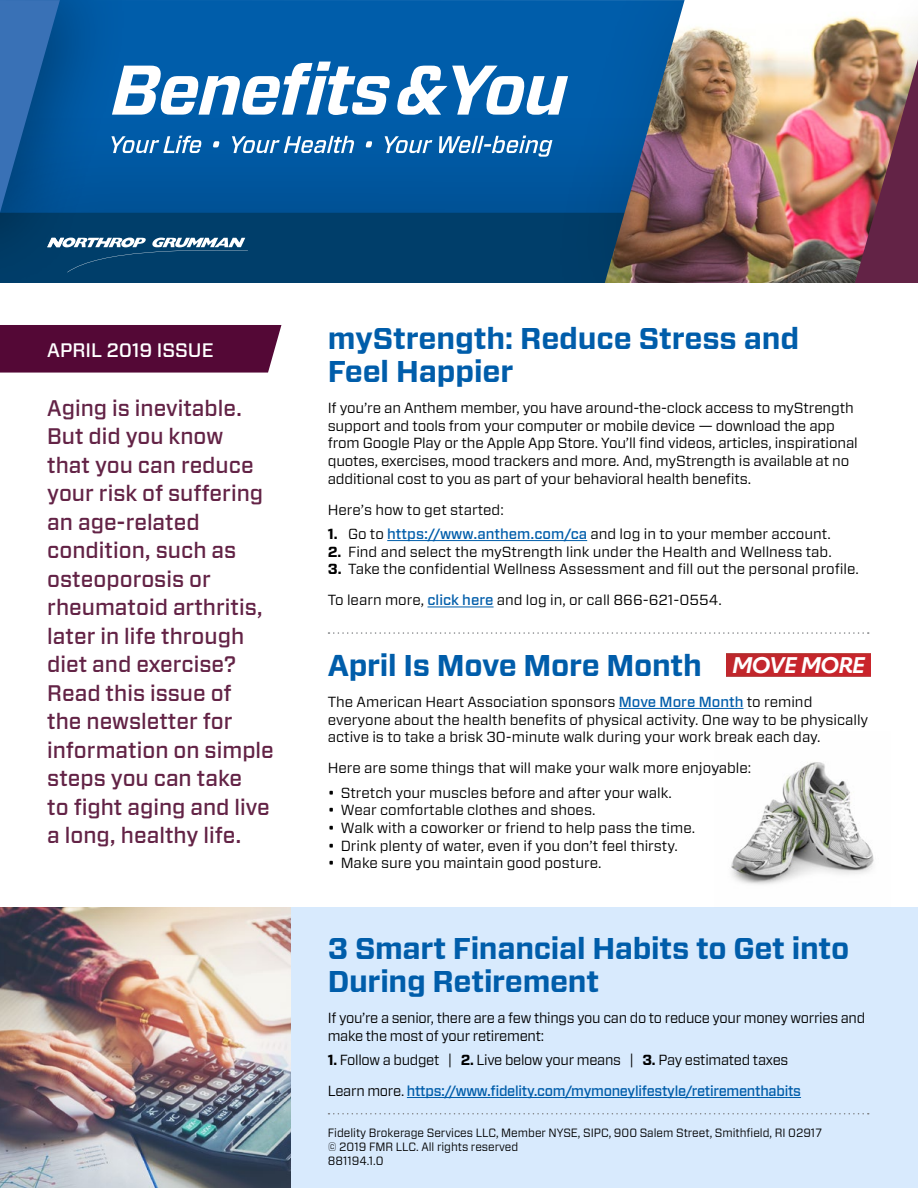
<style>
.page{position:relative;width:918px;height:1188px;background:#fff}
.page>*{position:absolute;margin:0;border:0;box-sizing:border-box;transform-origin:0 0}
.head_1{font:700 30px/33px "Forza";letter-spacing:-.01em;color:#005daa}
.body_copy{font:500 22.5px/28.5px "Forza";color:#632346}
.t1{font:italic 700 22.5px "Lub Dub";letter-spacing:-.03em;color:#fff}
.head_2{font:500 19.5px "Forza";color:#fff}
.body_copy-2{font:14.7px/17.7px "Forza";letter-spacing:-.01em;color:#000}
.indent_1{font:14.7px "Forza";color:#000}
.indent_1_first{font:14.7px "Forza";color:#000}
.body_copy-3{font:500 14.7px "Forza";letter-spacing:-.02em;color:#005daa}
.body_copy-4{font:12px/14.2px "Forza";color:#000;scale:.95 1}
.s1{font-weight:700}
.s2{font-weight:500;color:#005daa}
.s3{font-weight:400;color:#000}
</style>
<div class="page">
<div style="left:0;top:0;width:915px;height:223px;background:#005daa"></div>
<div style="left:0;top:106px;width:918px;height:284px;background:#0057a0"></div>
<div style="left:0;top:213px;width:915px;height:71px;background:#003e6a"></div>
<div style="left:0;top:0;width:134px;height:294px;background:#000;opacity:.3"></div>
<svg style="left:0;top:0;width:60px;height:213px"></svg>
<div style="left:541px;top:0;width:377px;height:371px;background:#000;opacity:.2"></div>
<img style="left:605px;top:0;width:210px;height:284px">
<div style="left:815px;top:0;width:103px;height:347px;background:#000;opacity:.3"></div>
<img style="left:855px;top:59px;width:63px;height:225px">
<svg style="left:47px;top:238px;width:201px;height:34px"></svg>
<svg style="left:112px;top:62px;width:278px;height:53px"></svg>
<svg style="left:397px;top:66px;width:171px;height:49px"></svg>
<svg style="left:111px;top:136px;width:91px;height:17px"></svg>
<svg style="left:213px;top:141px;width:6px;height:6px"></svg>
<svg style="left:232px;top:136px;width:122px;height:17px"></svg>
<svg style="left:366px;top:141px;width:6px;height:6px"></svg>
<svg style="left:385px;top:136px;width:47px;height:17px"></svg>
<svg style="left:439px;top:136px;width:113px;height:21px"></svg>
<div style="left:0;top:284px;width:918px;height:243px;background:#fff"></div>
<div style="left:0;top:325px;width:281px;height:48px;background:#540836"></div>
<div style="left:0;top:907px;width:918px;height:281px;background:#d8eafd"></div>
<hr style="left:407px;top:1097px;width:394px;height:1px;background:#005daa">
<img style="left:0;top:907px;width:291px;height:281px">
<hr style="left:387px;top:540px;width:200px;height:1px;background:#005daa">
<hr style="left:427px;top:607px;width:67px;height:1px;background:#005daa">
<svg style="left:328px;top:632px;width:541px;height:2px"></svg>
<svg style="left:328px;top:1113px;width:541px;height:1px"></svg>
<hr style="left:619px;top:708px;width:125px;height:1px;background:#005daa">
<img style="left:731px;top:762px;width:143px;height:123px">
<div style="left:727px;top:653px;width:144px;height:23px;background:#c5252c"></div>
<p class="head_2" style="left:47px;top:337px;width:168px">APRIL 2019 ISSUE</p>
<p class="body_copy" style="left:47px;top:394px;width:228px">Aging is inevitable.<br>But did you know<br>that you can reduce your risk of suffering an age-related condition, such as osteoporosis or rheumatoid arthritis, later in life through diet and exercise?<br>Read this issue of<br>the newsletter for information on simple steps you can take<br>to fight aging and live a long, healthy life.</p>
<p class="head_1" style="left:328px;top:322px;width:473px">myStrength: Reduce Stress and<br>Feel Happier</p>
<p class="body_copy-2" style="left:328px;top:399px;width:532px">If you’re an Anthem member, you have around-the-clock access to myStrength support and tools from your computer or mobile device — download the app from Google Play or the Apple App Store. You’ll find videos, articles, inspirational quotes, exercises, mood trackers and more. And, myStrength is available at no additional cost to you as part of your behavioral health benefits.</p>
<p class="body_copy-2" style="left:328px;top:501px;width:178px">Here’s how to get started:</p>
<p class="indent_1_first" style="left:328px;top:524px;width:505px"><span class="s1">1.</span> Go to <span class="s2">https://www.anthem.com/ca</span> and log in to your member account.</p>
<p class="indent_1" style="left:328px;top:542px;width:505px"><span class="s1">2.</span> Find and select the myStrength link under the Health and Wellness tab.</p>
<p class="indent_1" style="left:328px;top:559px;width:533px"><span class="s1">3.</span> Take the confidential Wellness Assessment and fill out the personal profile.</p>
<p class="body_copy-2" style="left:328px;top:591px;width:395px">To learn more, <span class="s2">click here</span> and log in, or call 866-621-0554.</p>
<p class="head_1" style="left:328px;top:649px;width:376px">April Is Move More Month</p>
<p class="body_copy-2" style="left:328px;top:693px;width:542px">The American Heart Association sponsors <span class="s2">Move More Month</span> to remind everyone about the health benefits of physical activity. One way to be physically active is to take a brisk 30-minute walk during your work break each day.</p>
<p class="body_copy-2" style="left:328px;top:759px;width:425px">Here are some things that will make your walk more enjoyable:</p>
<p class="indent_1_first" style="left:328px;top:783px;width:346px">• Stretch your muscles before and after your walk.</p>
<p class="indent_1" style="left:328px;top:800px;width:269px">• Wear comfortable clothes and shoes.</p>
<p class="indent_1" style="left:328px;top:818px;width:369px">• Walk with a coworker or friend to help pass the time.</p>
<p class="indent_1" style="left:328px;top:835px;width:351px">• Drink plenty of water, even if you don’t feel thirsty.</p>
<p class="indent_1" style="left:328px;top:853px;width:275px">• Make sure you maintain good posture.</p>
<p class="t1" style="left:732px;top:652px;width:135px">MOVE MORE</p>
<p class="head_1" style="left:328px;top:932px;width:523px">3 Smart Financial Habits to Get into<br>During Retirement</p>
<p class="body_copy-2" style="left:328px;top:1009px;width:539px">If you’re a senior, there are a few things you can do to reduce your money worries and make the most of your retirement:</p>
<p class="body_copy-2" style="left:328px;top:1051px;width:462px"><span class="s1">1.</span> Follow a budget | <span class="s1">2.</span> Live below your means | <span class="s1">3.</span> Pay estimated taxes</p>
<p class="body_copy-3" style="left:328px;top:1081px;width:475px"><span class="s3">Learn more.</span> https://www.fidelity.com/mymoneylifestyle/retirementhabits</p>
<p class="body_copy-4" style="left:328px;top:1125px;width:522px">Fidelity Brokerage Services LLC, Member NYSE, SIPC, 900 Salem Street, Smithfield, RI 02917 © 2019 FMR LLC. All rights reserved</p>
<p class="body_copy-4" style="left:328px;top:1154px;width:60px">881194.1.0</p>
</div>
